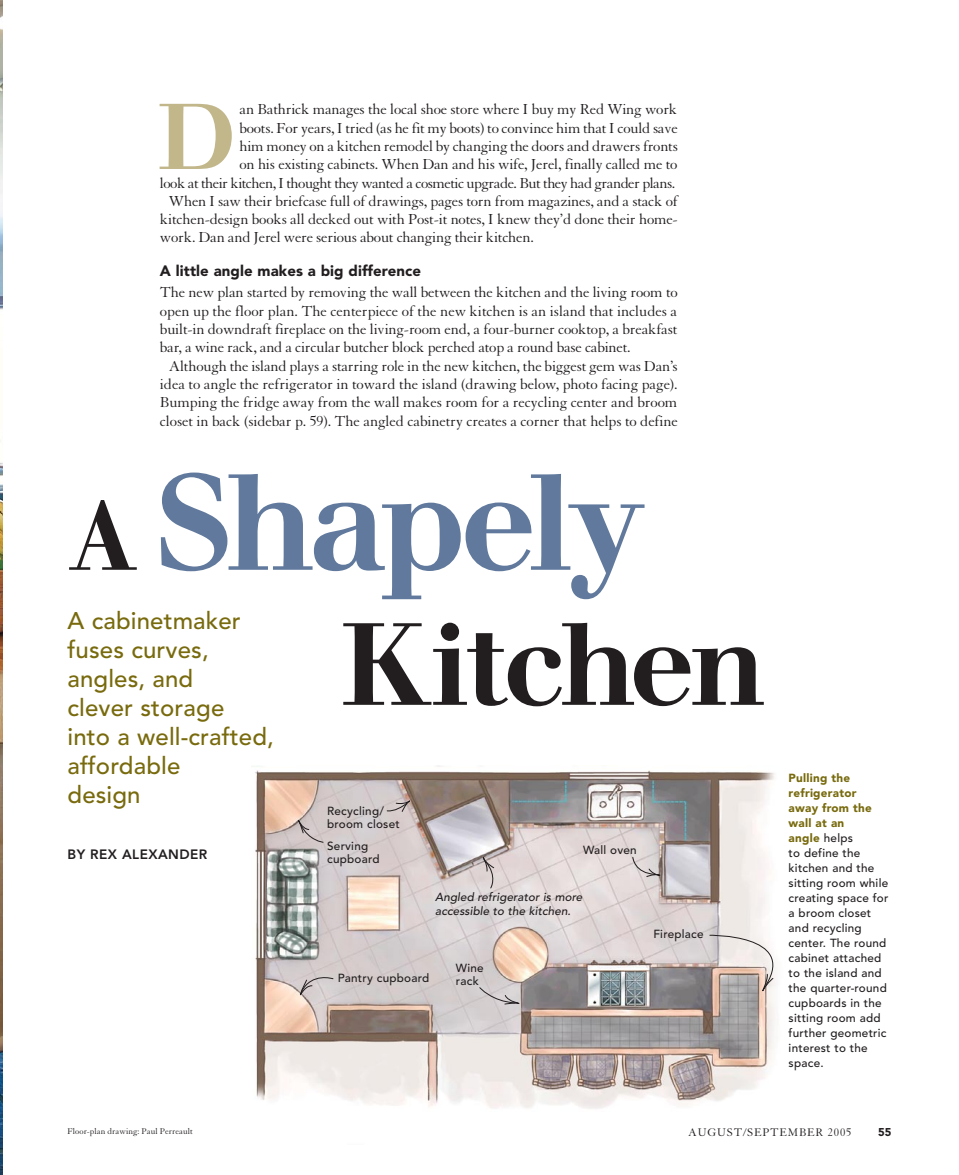
<style>
.page{position:relative;width:959px;height:1175px;background:#fff}
.page>*{position:absolute;margin:0;border:0;box-sizing:border-box;transform-origin:0 0}
.t1{font:500 135px "Walbaum";letter-spacing:-.045em;color:#60799c}
.t2{font:500 115.5px "Walbaum";letter-spacing:-.025em;color:#221e1f}
.t3{font:500 92.25px "Walbaum";color:#c2b78b}
.t4{font:500 24px/29.1px "Avenir";letter-spacing:.005em;color:#786a0d}
.t5{font:15.75px "Granjon";letter-spacing:-.015em;color:#221e1f}
.t6{font:15.75px "Granjon";letter-spacing:-.035em;color:#221e1f}
.t7{font:900 15px "Avenir";letter-spacing:.005em;color:#221e1f}
.t8{font:800 13.5px "Avenir";letter-spacing:.03em;color:#221e1f}
.t9{font:12px "Granjon";letter-spacing:.07em;color:#221e1f}
.t10{font:500 11.7px/15px "Avenir";letter-spacing:.02em;color:#221e1f}
.t11{font:italic 500 11.7px/13.2px "Avenir";letter-spacing:.005em;color:#221e1f}
.t12{font:900 11.25px "Avenir";color:#221e1f}
.t13{font:9px "Granjon";letter-spacing:.005em;color:#221e1f}
.s1{font-size:97.5px;color:#221e1f}
.s2{font-weight:900;color:#786a0d}
</style>
<div class="page">
<img style="left:253px;top:766px;width:522px;height:343px">
<img style="left:0;top:0;width:2px;height:1174px">
<svg style="left:386px;top:797px;width:27px;height:15px"></svg>
<svg style="left:296px;top:816px;width:28px;height:27px"></svg>
<svg style="left:480px;top:853px;width:18px;height:35px"></svg>
<svg style="left:479px;top:987px;width:44px;height:18px"></svg>
<svg style="left:709px;top:934px;width:67px;height:62px;background:#d2c8c4"></svg>
<svg style="left:298px;top:972px;width:36px;height:27px"></svg>
<svg style="left:632px;top:856px;width:33px;height:21px"></svg>
<h3 class="t3" style="left:158px;top:84px;width:80px">D</h3>
<p class="t5" style="left:239px;top:101px;width:439px">an Bathrick manages the local shoe store where I buy my Red Wing work</p>
<p class="t5" style="left:239px;top:119px;width:440px">boots. For years, I tried (as he fit my boots) to convince him that I could save</p>
<p class="t5" style="left:239px;top:138px;width:440px">him money on a kitchen remodel by changing the doors and drawers fronts</p>
<p class="t5" style="left:239px;top:156px;width:439px">on his existing cabinets. When Dan and his wife, Jerel, finally called me to</p>
<p class="t6" style="left:160px;top:174px;width:516px">look at their kitchen, I thought they wanted a cosmetic upgrade. But they had grander plans.</p>
<p class="t5" style="left:169px;top:192px;width:510px">When I saw their briefcase full of drawings, pages torn from magazines, and a stack of</p>
<p class="t5" style="left:160px;top:211px;width:519px">kitchen-design books all decked out with Post-it notes, I knew they’d done their home-</p>
<p class="t5" style="left:160px;top:229px;width:375px">work. Dan and Jerel were serious about changing their kitchen.</p>
<p class="t7" style="left:160px;top:261px;width:263px">A little angle makes a big difference</p>
<p class="t5" style="left:160px;top:284px;width:519px">The new plan started by removing the wall between the kitchen and the living room to</p>
<p class="t5" style="left:160px;top:302px;width:519px">open up the floor plan. The centerpiece of the new kitchen is an island that includes a</p>
<p class="t5" style="left:160px;top:321px;width:519px">built-in downdraft fireplace on the living-room end, a four-burner cooktop, a breakfast</p>
<p class="t5" style="left:160px;top:339px;width:472px">bar, a wine rack, and a circular butcher block perched atop a round base cabinet.</p>
<p class="t5" style="left:169px;top:357px;width:510px">Although the island plays a starring role in the new kitchen, the biggest gem was Dan’s</p>
<p class="t5" style="left:160px;top:375px;width:519px">idea to angle the refrigerator in toward the island (drawing below, photo facing page).</p>
<p class="t5" style="left:160px;top:394px;width:519px">Bumping the fridge away from the wall makes room for a recycling center and broom</p>
<p class="t5" style="left:160px;top:412px;width:519px">closet in back (sidebar p. 59). The angled cabinetry creates a corner that helps to define</p>
<h1 class="t1" style="left:68px;top:446px;width:578px"><span class="s1">A</span> Shapely</h1>
<h2 class="t2" style="left:341px;top:599px;width:427px">Kitchen</h2>
<h3 class="t4" style="left:67px;top:606px;width:208px">A cabinetmaker fuses curves, angles, and<br>clever storage<br>into a well-crafted, affordable<br>design</h3>
<p class="t10" style="left:327px;top:804px;width:74px;line-height:13.2px">Recycling/ broom closet</p>
<p class="t8" style="left:68px;top:846px;width:141px">BY REX ALEXANDER</p>
<p class="t10" style="left:327px;top:839px;width:54px;line-height:13.2px">Serving cupboard</p>
<p class="t10" style="left:583px;top:842px;width:55px">Wall oven</p>
<p class="t11" style="left:435px;top:891px;width:149px">Angled refrigerator is more accessible to the kitchen.</p>
<p class="t10" style="left:338px;top:970px;width:93px">Pantry cupboard</p>
<p class="t10" style="left:456px;top:961px;width:29px;line-height:13.2px">Wine rack</p>
<p class="t10" style="left:653px;top:926px;width:52px">Fireplace</p>
<p class="t10" style="left:788px;top:770px;width:101px"><span class="s2">Pulling the refrigerator away from the wall at an<br>angle</span> helps<br>to define the kitchen and the sitting room while creating space for a broom closet and recycling center. The round cabinet attached to the island and the quarter-round cupboards in the sitting room add further geometric interest to the space.</p>
<p class="t13" style="left:68px;top:1126px;width:127px">Floor-plan drawing: Paul Perreault</p>
<p class="t9" style="left:688px;top:1126px;width:165px">AUGUST/SEPTEMBER 2005</p>
<p class="t12" style="left:878px;top:1125px;width:15px">55</p>
</div>
